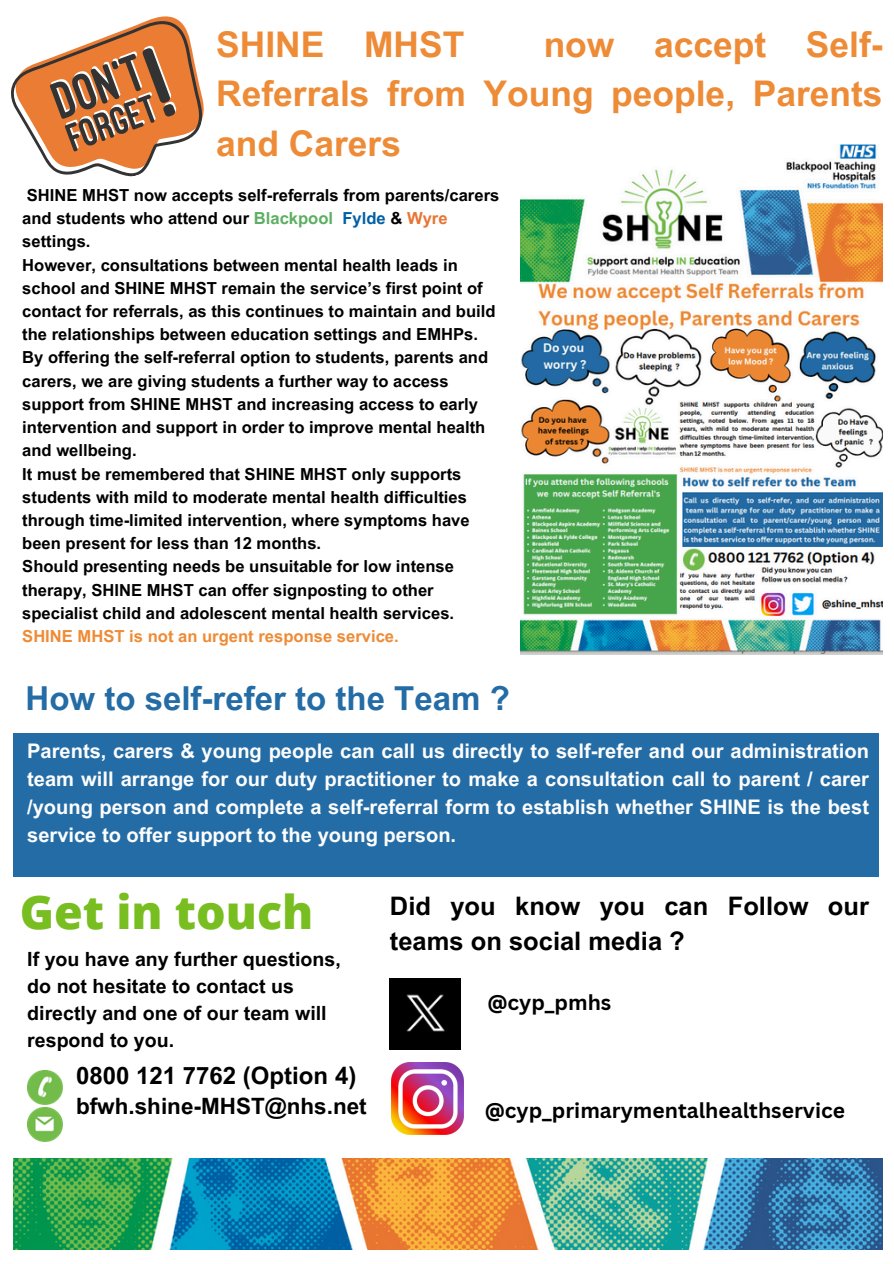
<style>
.page{position:relative;width:894px;height:1264px;background:#fff}
.page>*{position:absolute;margin:0;border:0;box-sizing:border-box;transform-origin:0 0}
.t1{font:800 46.5px "Open Sans";color:#78be20}
.t2{font:700 35.4px/49.5px "Arial MT Pro";color:#ee8b36;text-align:justify}
.t3{font:700 33px "Arial MT Pro";color:#246ca5}
.t4{font:700 25.5px/34.8px "Arial MT Pro";color:#000}
.t5{font:700 24px "Arial MT Pro";color:#000}
.t6{font:700 22.5px "Arial MT Pro";color:#000}
.t7{font:700 21px "Canva Sans";color:#000}
.t8{font:700 20.1px/28.2px "Arial MT Pro";color:#fdfdfd;text-align:justify}
.t9{font:700 19.65px/27px "Arial MT Pro";color:#000}
.t10{font:700 16.65px/23.2px "Arial MT Pro";color:#000}
.t11{font:700 16.65px "Arial MT Pro";color:#ee8b36}
.s1{color:#5caf62}
.s2{color:#005fa3}
.s3{color:#e87533}
</style>
<div class="page">
<img style="left:14px;top:1158px;width:868px;height:91px">
<img style="left:520px;top:144px;width:361px;height:510px">
<div style="left:14px;top:733px;width:864px;height:143px;background:#246ca5"></div>
<img style="left:27px;top:1070px;width:35px;height:34px">
<svg style="left:11px;top:16px;width:193px;height:161px"></svg>
<img style="left:27px;top:1107px;width:35px;height:34px">
<img style="left:390px;top:978px;width:71px;height:71px">
<img style="left:391px;top:1062px;width:72px;height:72px">
<p class="t2" style="left:216px;top:24px;width:249px">SHINE MHST</p>
<p class="t2" style="left:216px;top:24px;width:667px;text-indent:327px">now accept Self-Referrals from Young people, Parents and Carers</p>
<p class="t10" style="left:22px;top:185px;width:478px">SHINE MHST now accepts self-referrals from parents/carers and students who attend our <span class="s1">Blackpool</span> <span class="s2">Fylde</span> &amp; <span class="s3">Wyre </span>settings.</p>
<h2 class="t10" style="left:22px;top:255px;width:474px">However, consultations between mental health leads in school and SHINE MHST remain the service’s first point of contact for referrals, as this continues to maintain and build the relationships between education settings and EMHPs.</h2>
<p class="t10" style="left:22px;top:348px;width:467px">By offering the self-referral option to students, parents and carers, we are giving students a further way to access support from SHINE MHST and increasing access to early intervention and support in order to improve mental health and wellbeing.</p>
<p class="t10" style="left:22px;top:464px;width:449px">It must be remembered that SHINE MHST only supports students with mild to moderate mental health difficulties through time-limited intervention, where symptoms have been present for less than 12 months.</p>
<p class="t10" style="left:22px;top:557px;width:433px">Should presenting needs be unsuitable for low intense therapy, SHINE MHST can offer signposting to other specialist child and adolescent mental health services.</p>
<p class="t11" style="left:22px;top:630px;width:378px">SHINE MHST is not an urgent response service.</p>
<p class="t3" style="left:25px;top:686px;width:485px">How to self-refer to the Team ?</p>
<h2 class="t8" style="left:27px;top:739px;width:843px">Parents, carers &amp; young people can call us directly to self-refer and our administration team will arrange for our duty practitioner to make a consultation call to parent / carer /young person and complete a self-referral form to establish whether SHINE is the best service to offer support to the young person.</h2>
<h1 class="t1" style="left:20px;top:879px;width:295px">Get in touch</h1>
<h5 class="t9" style="left:27px;top:947px;width:315px">If you have any further questions, do not hesitate to contact us directly and one of our team will respond to you.</h5>
<p class="t4" style="left:390px;top:891px;width:480px">Did you know you can Follow our teams on social media ?</p>
<p class="t7" style="left:487px;top:988px;width:125px">@cyp_pmhs</p>
<h3 class="t5" style="left:76px;top:1066px;width:282px">0800 121 7762 (Option 4)</h3>
<h3 class="t6" style="left:76px;top:1097px;width:292px">bfwh.shine-MHST@nhs.net</h3>
<h5 class="t7" style="left:484px;top:1095px;width:362px">@cyp_primarymentalhealthservice</h5>
</div>
